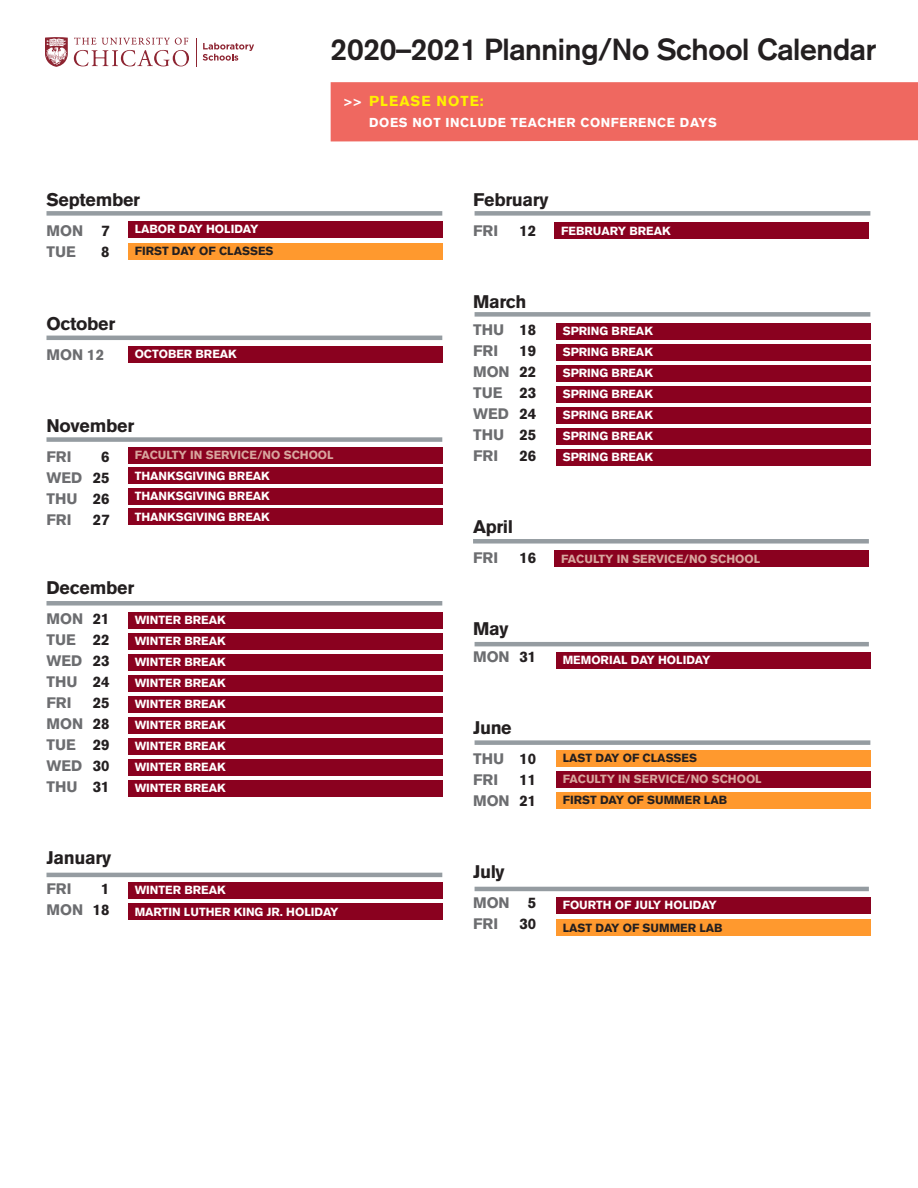
<style>
.page{position:relative;width:918px;height:1188px;background:#fff}
.page>*{position:absolute;margin:0;border:0;box-sizing:border-box;transform-origin:0 0}
.t1{font:700 30px "Akzidenz Grotesk";letter-spacing:-.01em;color:#231f20}
.t2{font:900 18px "Akzidenz Grotesk";letter-spacing:-.02em;color:#231f20}
.t3{font:900 15px "Akzidenz Grotesk";color:#6c6d70}
.t4{font:900 15px "Akzidenz Grotesk";color:#231f20}
.t5{font:900 14.25px "Akzidenz Grotesk";letter-spacing:.07em;color:#fff101}
.t6{font:900 12.75px "Akzidenz Grotesk";letter-spacing:.05em;color:#fff}
.t7{font:900 11.7px "Akzidenz Grotesk";color:#fff}
.t8{font:900 11.7px "Akzidenz Grotesk";color:#d8a69e}
.t9{font:900 11.7px "Akzidenz Grotesk";color:#231f20}
.s1{color:#fff}
.s2{color:#231f20}
</style>
<div class="page">
<svg style="left:196px;top:38px;width:1px;height:28px"></svg>
<svg style="left:203px;top:43px;width:51px;height:18px"></svg>
<svg style="left:45px;top:37px;width:144px;height:30px"></svg>
<div style="left:46px;top:211px;width:396px;height:5px;background:#959ca1"></div>
<div style="left:475px;top:211px;width:395px;height:5px;background:#959ca1"></div>
<div style="left:475px;top:312px;width:395px;height:5px;background:#959ca1"></div>
<hr style="left:46px;top:336px;width:396px;height:4px;background:#959ca1">
<div style="left:473px;top:539px;width:396px;height:5px;background:#959ca1"></div>
<div style="left:46px;top:437px;width:396px;height:5px;background:#959ca1"></div>
<hr style="left:475px;top:642px;width:394px;height:4px;background:#959ca1">
<div style="left:46px;top:601px;width:396px;height:5px;background:#959ca1"></div>
<div style="left:475px;top:740px;width:395px;height:5px;background:#959ca1"></div>
<hr style="left:46px;top:873px;width:396px;height:4px;background:#959ca1">
<hr style="left:475px;top:887px;width:394px;height:4px;background:#959ca1">
<div style="left:128px;top:447px;width:314px;height:17px;background:#8a011f"></div>
<div style="left:555px;top:551px;width:314px;height:16px;background:#8a011f"></div>
<div style="left:556px;top:772px;width:314px;height:16px;background:#8a011f"></div>
<div style="left:128px;top:509px;width:314px;height:16px;background:#8a011f"></div>
<div style="left:128px;top:468px;width:314px;height:16px;background:#8a011f"></div>
<div style="left:128px;top:488px;width:314px;height:16px;background:#8a011f"></div>
<div style="left:128px;top:675px;width:314px;height:17px;background:#8a011f"></div>
<div style="left:128px;top:612px;width:314px;height:17px;background:#8a011f"></div>
<div style="left:128px;top:696px;width:314px;height:17px;background:#8a011f"></div>
<div style="left:128px;top:633px;width:314px;height:17px;background:#8a011f"></div>
<div style="left:128px;top:717px;width:314px;height:17px;background:#8a011f"></div>
<div style="left:128px;top:882px;width:314px;height:17px;background:#8a011f"></div>
<div style="left:128px;top:654px;width:314px;height:17px;background:#8a011f"></div>
<div style="left:128px;top:738px;width:314px;height:17px;background:#8a011f"></div>
<div style="left:128px;top:759px;width:314px;height:17px;background:#8a011f"></div>
<div style="left:128px;top:780px;width:314px;height:17px;background:#8a011f"></div>
<div style="left:128px;top:904px;width:314px;height:16px;background:#8a011f"></div>
<div style="left:128px;top:221px;width:314px;height:17px;background:#8a011f"></div>
<div style="left:128px;top:346px;width:314px;height:17px;background:#8a011f"></div>
<div style="left:555px;top:223px;width:314px;height:16px;background:#8a011f"></div>
<div style="left:128px;top:243px;width:314px;height:16px;background:#ff992e"></div>
<div style="left:556px;top:324px;width:314px;height:16px;background:#8a011f"></div>
<div style="left:556px;top:407px;width:314px;height:17px;background:#8a011f"></div>
<div style="left:556px;top:344px;width:314px;height:17px;background:#8a011f"></div>
<div style="left:556px;top:428px;width:314px;height:17px;background:#8a011f"></div>
<div style="left:556px;top:365px;width:314px;height:17px;background:#8a011f"></div>
<div style="left:556px;top:449px;width:314px;height:17px;background:#8a011f"></div>
<div style="left:556px;top:386px;width:314px;height:17px;background:#8a011f"></div>
<div style="left:556px;top:652px;width:314px;height:17px;background:#8a011f"></div>
<div style="left:556px;top:897px;width:314px;height:17px;background:#8a011f"></div>
<div style="left:556px;top:750px;width:314px;height:16px;background:#ff992e"></div>
<div style="left:556px;top:792px;width:314px;height:17px;background:#ff992e"></div>
<div style="left:556px;top:920px;width:314px;height:16px;background:#ff992e"></div>
<div style="left:331px;top:82px;width:587px;height:59px;background:#ef6860"></div>
<p class="t1" style="left:331px;top:32px;width:547px">2020–2021 Planning/No School Calendar</p>
<p class="t5" style="left:344px;top:93px;width:142px"><span class="s1">&gt;&gt;</span> PLEASE NOTE:</p>
<p class="t6" style="left:369px;top:115px;width:349px">DOES NOT INCLUDE TEACHER CONFERENCE DAYS</p>
<p class="t2" style="left:46px;top:189px;width:95px">September</p>
<p class="t3" style="left:46px;top:222px;width:64px">MON <span class="s2">7</span></p>
<p class="t3" style="left:46px;top:243px;width:31px">TUE</p>
<p class="t4" style="left:101px;top:243px;width:10px">8</p>
<p class="t7" style="left:135px;top:222px;width:125px">LABOR DAY HOLIDAY</p>
<p class="t9" style="left:135px;top:244px;width:140px">FIRST DAY OF CLASSES</p>
<p class="t2" style="left:46px;top:313px;width:70px">October</p>
<p class="t3" style="left:46px;top:346px;width:59px">MON 12</p>
<p class="t7" style="left:135px;top:347px;width:104px">OCTOBER BREAK</p>
<p class="t2" style="left:46px;top:415px;width:89px">November</p>
<p class="t3" style="left:46px;top:448px;width:27px">FRI</p>
<p class="t4" style="left:101px;top:448px;width:10px">6</p>
<p class="t3" style="left:46px;top:469px;width:64px">WED <span class="s2">25</span></p>
<p class="t3" style="left:46px;top:490px;width:64px">THU <span class="s2">26</span></p>
<p class="t3" style="left:46px;top:511px;width:27px">FRI</p>
<p class="t4" style="left:93px;top:511px;width:18px">27</p>
<p class="t8" style="left:135px;top:448px;width:200px">FACULTY IN SERVICE/NO SCHOOL</p>
<p class="t7" style="left:135px;top:468px;width:137px">THANKSGIVING BREAK</p>
<p class="t7" style="left:135px;top:489px;width:137px">THANKSGIVING BREAK</p>
<p class="t7" style="left:135px;top:509px;width:137px">THANKSGIVING BREAK</p>
<p class="t2" style="left:46px;top:577px;width:89px">December</p>
<p class="t3" style="left:46px;top:610px;width:64px">MON <span class="s2">21</span></p>
<p class="t3" style="left:46px;top:631px;width:64px">TUE <span class="s2">22</span></p>
<p class="t3" style="left:46px;top:652px;width:64px">WED <span class="s2">23</span></p>
<p class="t3" style="left:46px;top:673px;width:64px">THU <span class="s2">24</span></p>
<p class="t3" style="left:46px;top:694px;width:27px">FRI</p>
<p class="t4" style="left:93px;top:694px;width:18px">25</p>
<p class="t3" style="left:46px;top:715px;width:64px">MON <span class="s2">28</span></p>
<p class="t3" style="left:46px;top:736px;width:64px">TUE <span class="s2">29</span></p>
<p class="t3" style="left:46px;top:757px;width:64px">WED <span class="s2">30</span></p>
<p class="t3" style="left:46px;top:778px;width:64px">THU <span class="s2">31</span></p>
<p class="t7" style="left:135px;top:613px;width:93px">WINTER BREAK</p>
<p class="t7" style="left:135px;top:634px;width:93px">WINTER BREAK</p>
<p class="t7" style="left:135px;top:655px;width:93px">WINTER BREAK</p>
<p class="t7" style="left:135px;top:676px;width:93px">WINTER BREAK</p>
<p class="t7" style="left:135px;top:697px;width:93px">WINTER BREAK</p>
<p class="t7" style="left:135px;top:718px;width:93px">WINTER BREAK</p>
<p class="t7" style="left:135px;top:739px;width:93px">WINTER BREAK</p>
<p class="t7" style="left:135px;top:760px;width:93px">WINTER BREAK</p>
<p class="t7" style="left:135px;top:781px;width:93px">WINTER BREAK</p>
<p class="t2" style="left:473px;top:189px;width:77px">February</p>
<p class="t3" style="left:473px;top:222px;width:27px">FRI</p>
<p class="t4" style="left:519px;top:222px;width:18px">12</p>
<p class="t7" style="left:561px;top:224px;width:111px">FEBRUARY BREAK</p>
<p class="t2" style="left:473px;top:291px;width:55px">March</p>
<p class="t3" style="left:473px;top:321px;width:64px">THU <span class="s2">18</span></p>
<p class="t3" style="left:473px;top:342px;width:27px">FRI</p>
<p class="t4" style="left:519px;top:342px;width:18px">19</p>
<p class="t3" style="left:473px;top:363px;width:64px">MON <span class="s2">22</span></p>
<p class="t3" style="left:473px;top:384px;width:64px">TUE <span class="s2">23</span></p>
<p class="t3" style="left:473px;top:405px;width:64px">WED <span class="s2">24</span></p>
<p class="t3" style="left:473px;top:426px;width:64px">THU <span class="s2">25</span></p>
<p class="t3" style="left:473px;top:447px;width:27px">FRI</p>
<p class="t4" style="left:519px;top:447px;width:18px">26</p>
<p class="t2" style="left:473px;top:516px;width:42px">April</p>
<p class="t3" style="left:473px;top:549px;width:27px">FRI</p>
<p class="t4" style="left:519px;top:549px;width:18px">16</p>
<p class="t2" style="left:473px;top:618px;width:37px">May</p>
<p class="t3" style="left:473px;top:648px;width:64px">MON <span class="s2">31</span></p>
<p class="t2" style="left:473px;top:717px;width:40px">June</p>
<p class="t3" style="left:473px;top:750px;width:64px">THU <span class="s2">10</span></p>
<p class="t3" style="left:473px;top:771px;width:27px">FRI</p>
<p class="t4" style="left:519px;top:771px;width:18px">11</p>
<p class="t3" style="left:473px;top:792px;width:64px">MON <span class="s2">21</span></p>
<p class="t7" style="left:563px;top:324px;width:92px">SPRING BREAK</p>
<p class="t7" style="left:563px;top:345px;width:92px">SPRING BREAK</p>
<p class="t7" style="left:563px;top:366px;width:92px">SPRING BREAK</p>
<p class="t7" style="left:563px;top:387px;width:92px">SPRING BREAK</p>
<p class="t7" style="left:563px;top:408px;width:92px">SPRING BREAK</p>
<p class="t7" style="left:563px;top:429px;width:92px">SPRING BREAK</p>
<p class="t7" style="left:563px;top:450px;width:92px">SPRING BREAK</p>
<p class="t8" style="left:561px;top:552px;width:200px">FACULTY IN SERVICE/NO SCHOOL</p>
<p class="t7" style="left:563px;top:653px;width:149px">MEMORIAL DAY HOLIDAY</p>
<p class="t9" style="left:563px;top:751px;width:136px">LAST DAY OF CLASSES</p>
<p class="t9" style="left:563px;top:793px;width:166px">FIRST DAY OF SUMMER LAB</p>
<p class="t8" style="left:563px;top:772px;width:200px">FACULTY IN SERVICE/NO SCHOOL</p>
<p class="t2" style="left:46px;top:847px;width:66px">January</p>
<p class="t3" style="left:46px;top:880px;width:27px">FRI</p>
<p class="t4" style="left:101px;top:880px;width:10px">1</p>
<p class="t3" style="left:46px;top:901px;width:64px">MON <span class="s2">18</span></p>
<p class="t7" style="left:135px;top:883px;width:93px">WINTER BREAK</p>
<p class="t7" style="left:135px;top:904px;width:205px">MARTIN LUTHER KING JR. HOLIDAY</p>
<p class="t2" style="left:473px;top:861px;width:33px">July</p>
<p class="t3" style="left:473px;top:894px;width:64px">MON <span class="s2">5</span></p>
<p class="t3" style="left:473px;top:915px;width:27px">FRI</p>
<p class="t4" style="left:519px;top:915px;width:18px">30</p>
<p class="t7" style="left:563px;top:898px;width:156px">FOURTH OF JULY HOLIDAY</p>
<p class="t9" style="left:563px;top:920px;width:161px">LAST DAY OF SUMMER LAB</p>
</div>
